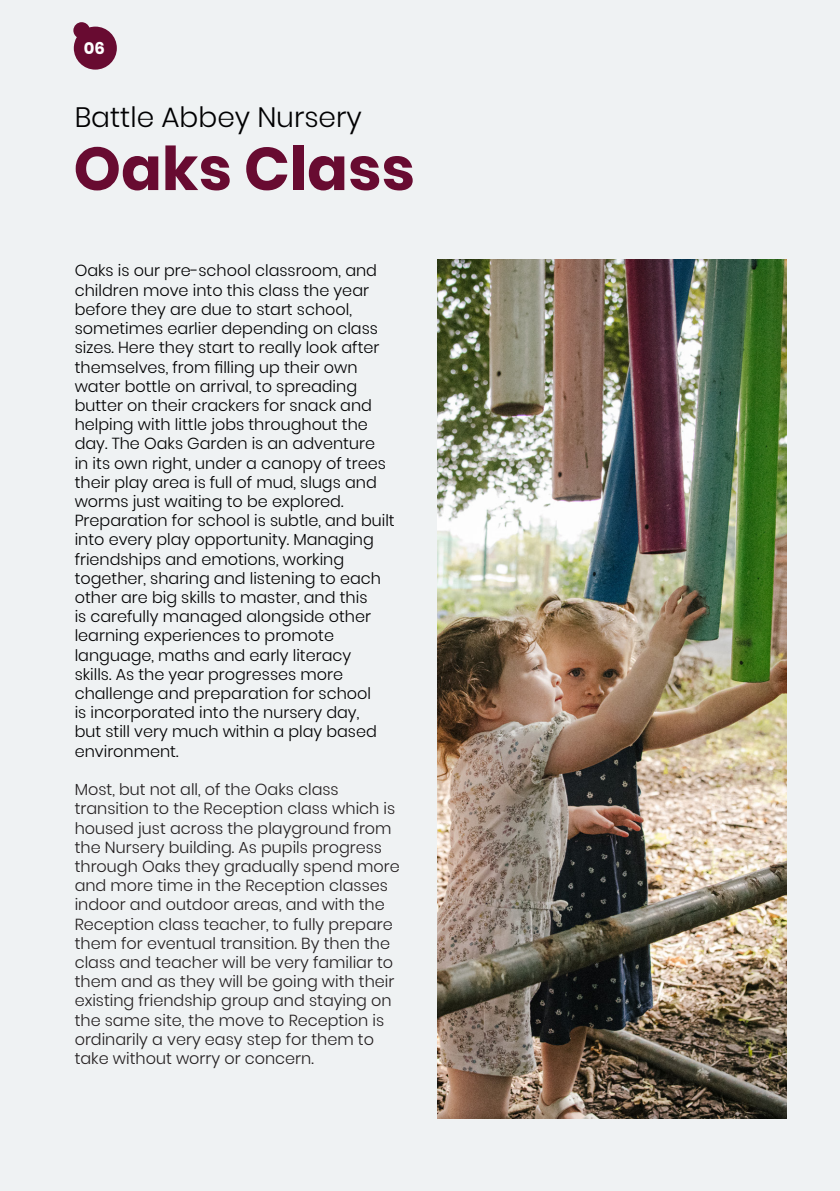
<style>
.page{position:relative;width:840px;height:1191px;background:#fff}
.page>*{position:absolute;margin:0;border:0;box-sizing:border-box;transform-origin:0 0}
.t1{font:700 60.2px "Poppins";color:#680b31}
.t2{font:300 28px "Poppins";color:#000001}
.t3{font:700 16.6px "Poppins";color:#fff}
.t4{font:300 16px/19.2px "Poppins";color:#000001}
.t5{font:300 16px/19.2px "Poppins";color:#231f20}
</style>
<div class="page">
<div style="left:0;top:0;width:839px;height:1191px;background:#eff2f3"></div>
<svg style="left:73px;top:22px;width:44px;height:48px"></svg>
<img style="left:437px;top:260px;width:348px;height:859px">
<p class="t3" style="left:84px;top:39px;width:23px">06</p>
<p class="t2" style="left:75px;top:100px;width:288px">Battle Abbey Nursery</p>
<p class="t1" style="left:73px;top:134px;width:343px">Oaks Class</p>
<p class="t4" style="left:75px;top:261px;width:321px">Oaks is our pre-school classroom, and children move into this class the year before they are due to start school, sometimes earlier depending on class sizes. Here they start to really look after themselves, from filling up their own water bottle on arrival, to spreading butter on their crackers for snack and helping with little jobs throughout the day. The Oaks Garden is an adventure<br>in its own right, under a canopy of trees their play area is full of mud, slugs and worms just waiting to be explored.<br>Preparation for school is subtle, and built into every play opportunity. Managing friendships and emotions, working together, sharing and listening to each other are big skills to master, and this<br>is carefully managed alongside other learning experiences to promote language, maths and early literacy<br>skills. As the year progresses more challenge and preparation for school<br>is incorporated into the nursery day,<br>but still very much within a play based environment.</p>
<p class="t5" style="left:75px;top:780px;width:326px">Most, but not all, of the Oaks class transition to the Reception class which is housed just across the playground from the Nursery building. As pupils progress through Oaks they gradually spend more and more time in the Reception classes indoor and outdoor areas, and with the Reception class teacher, to fully prepare them for eventual transition. By then the class and teacher will be very familiar to them and as they will be going with their existing friendship group and staying on the same site, the move to Reception is ordinarily a very easy step for them to take without worry or concern.</p>
</div>
